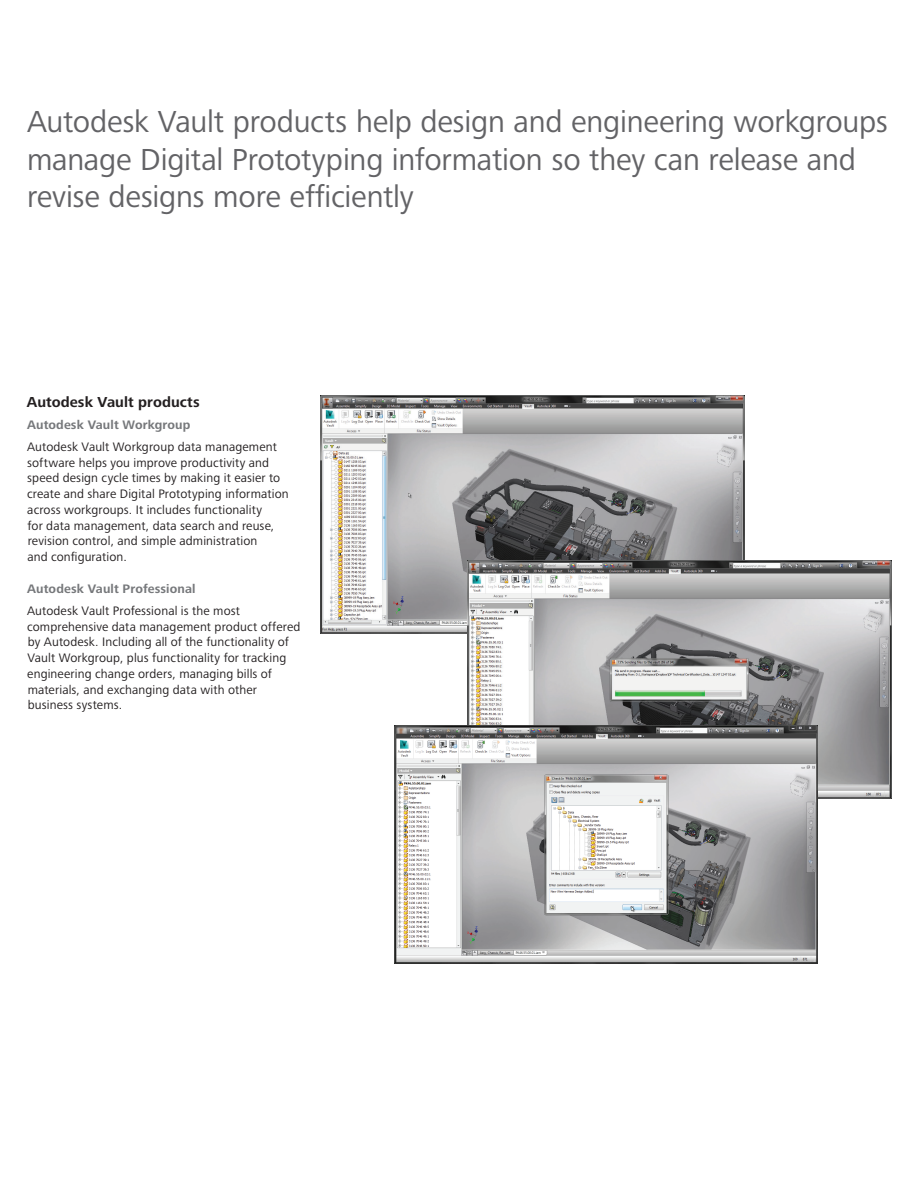
<style>
.page{position:relative;width:918px;height:1188px;background:#fff}
.page>*{position:absolute;margin:0;border:0;box-sizing:border-box;transform-origin:0 0}
.t1{font:31.5px/37.5px "Frutiger Next LTW1 G";letter-spacing:-.01em;color:#636366}
.t2{font:700 15px "Frutiger Next LTW1 G";letter-spacing:.005em;color:#231f20}
.t3{font:12.75px/15.8px "Frutiger Next LTW1 G";letter-spacing:.01em;color:#231f20}
.t4{font:700 12.75px "Frutiger Next LTW1 G";letter-spacing:.01em;color:#76787b}
</style>
<div class="page">
<img style="left:321px;top:396px;width:423px;height:238px">
<img style="left:468px;top:561px;width:423px;height:238px">
<img style="left:394px;top:726px;width:424px;height:238px">
<h1 class="t1" style="left:27px;top:104px;width:863px">Autodesk Vault products help design and engineering workgroups manage Digital Prototyping information so they can release and revise designs more efficiently</h1>
<p class="t2" style="left:27px;top:393px;width:174px">Autodesk Vault products</p>
<p class="t4" style="left:27px;top:417px;width:165px">Autodesk Vault Workgroup</p>
<p class="t3" style="left:27px;top:439px;width:263px">Autodesk Vault Workgroup data management software helps you improve productivity and speed design cycle times by making it easier to create and share Digital Prototyping information across workgroups. It includes functionality<br>for data management, data search and reuse, revision control, and simple administration<br>and configuration.</p>
<p class="t4" style="left:27px;top:582px;width:170px">Autodesk Vault Professional</p>
<p class="t3" style="left:27px;top:603px;width:275px">Autodesk Vault Professional is the most comprehensive data management product offered by Autodesk. Including all of the functionality of Vault Workgroup, plus functionality for tracking engineering change orders, managing bills of materials, and exchanging data with other business systems.</p>
</div>
